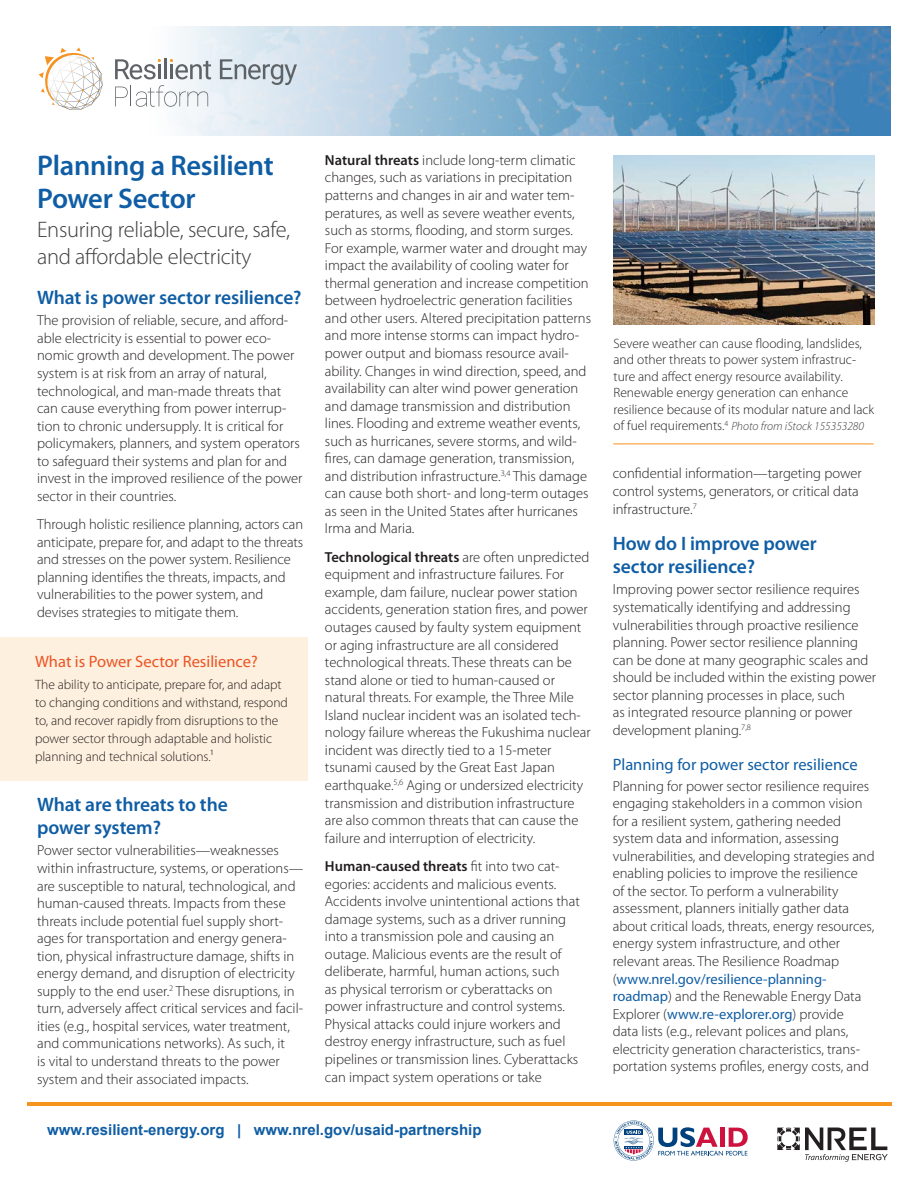
<style>
.page{position:relative;width:918px;height:1188px;background:#fff}
.page>*{position:absolute;margin:0;border:0;box-sizing:border-box;transform-origin:0 0}
.t1{font:600 28.5px/33px "Myriad Pro";letter-spacing:-.01em;color:#0f5da4}
.Subhead{font:300 22.5px/27px "Myriad Pro";letter-spacing:-.015em;color:#3e3e3f}
.t2{font:600 19.5px/22.5px "Myriad Pro";letter-spacing:-.005em;color:#0f5da4}
.t3{font:16.5px "Myriad Pro";color:#0f5da4}
.callout_head{font:16.5px "Myriad Pro";color:#ec5323}
.t4{font:700 15px "Arial";color:#0f5da4}
.body_text{font:300 14.55px/17.5px "Myriad Pro";color:#231f20}
.callout_text{font:300 13.5px/16.5px "Myriad Pro";letter-spacing:-.005em;color:#231f20}
.t5{font:italic 300 12px "Myriad Pro";color:#3e3e3f}
.s1{font-weight:600}
.s2{font-style:normal;font-size:13.5px;color:#231f20}
.s3{font-weight:400;color:#0f5da4}
</style>
<div class="page">
<img style="left:836px;top:27px;width:55px;height:108px">
<svg style="left:38px;top:26px;width:798px;height:110px;background:#94bad5"></svg>
<svg style="left:115px;top:59px;width:46px;height:20px"></svg>
<hr style="left:158px;top:64px;width:3px;height:15px;background:#5e6367">
<hr style="left:164px;top:58px;width:3px;height:21px;background:#5e6367">
<svg style="left:170px;top:59px;width:41px;height:20px"></svg>
<svg style="left:220px;top:59px;width:77px;height:26px;background:#bbc4cb"></svg>
<svg style="left:115px;top:85px;width:93px;height:22px"></svg>
<svg style="left:39px;top:48px;width:64px;height:62px"></svg>
<svg style="left:614px;top:1121px;width:134px;height:40px"></svg>
<hr style="left:28px;top:1103px;width:864px;height:3px;background:#f7941d">
<svg style="left:777px;top:1128px;width:111px;height:34px"></svg>
<hr style="left:613px;top:444px;width:261px;height:1px;background:#f7941d">
<img style="left:614px;top:155px;width:260px;height:170px">
<div style="left:0;top:637px;width:308px;height:144px;background:#fef0de"></div>
<p class="t1" style="left:37px;top:150px;width:238px">Planning a Resilient<br>Power Sector</p>
<p class="Subhead" style="left:37px;top:216px;width:254px">Ensuring reliable, secure, safe, and affordable electricity</p>
<h1 class="t2" style="left:37px;top:286px;width:266px">What is power sector resilience?</h1>
<p class="body_text" style="left:37px;top:312px;width:267px">The provision of reliable, secure, and afford&shy;able electricity is essential to power eco&shy;nomic growth and development. The power system is at risk from an array of natural, technological, and man-made threats that can cause everything from power interrup&shy;tion to chronic undersupply. It is critical for policymakers, planners, and system operators to safeguard their systems and plan for and invest in the improved resilience of the power sector in their countries.</p>
<p class="body_text" style="left:37px;top:515px;width:268px">Through holistic resilience planning, actors can anticipate, prepare for, and adapt to the threats and stresses on the power system. Resilience planning identifies the threats, impacts, and vulnerabilities to the power system, and devises strategies to mitigate them.</p>
<p class="callout_head" style="left:35px;top:651px;width:224px">What is Power Sector Resilience?</p>
<p class="callout_text" style="left:35px;top:675px;width:254px;line-height:18px">The ability to anticipate, prepare for, and adapt to changing conditions and withstand, respond to, and recover rapidly from disruptions to the power sector through adaptable and holistic planning and technical solutions.1</p>
<h1 class="t2" style="left:37px;top:794px;width:192px">What are threats to the power system?</h1>
<p class="body_text" style="left:37px;top:842px;width:268px">Power sector vulnerabilities—weaknesses within infrastructure, systems, or operations— are susceptible to natural, technological, and human-caused threats. Impacts from these threats include potential fuel supply short&shy;ages for transportation and energy genera&shy;tion, physical infrastructure damage, shifts in energy demand, and disruption of electricity supply to the end user.<sup>2</sup> These disruptions, in turn, adversely affect critical services and facil&shy;ities (e.g., hospital services, water treatment, and communications networks). As such, it<br>is vital to understand threats to the power system and their associated impacts.</p>
<p class="body_text" style="left:325px;top:151px;width:268px"><span class="s1">Natural threats</span> include long-term climatic changes, such as variations in precipitation patterns and changes in air and water tem&shy;peratures, as well as severe weather events, such as storms, flooding, and storm surges.<br>For example, warmer water and drought may impact the availability of cooling water for thermal generation and increase competition between hydroelectric generation facilities and other users. Altered precipitation patterns and more intense storms can impact hydro&shy;power output and biomass resource avail&shy;ability. Changes in wind direction, speed, and availability can alter wind power generation and damage transmission and distribution lines. Flooding and extreme weather events, such as hurricanes, severe storms, and wild&shy;fires, can damage generation, transmission, and distribution infrastructure.<sup>3,4</sup> This damage can cause both short- and long-term outages as seen in the United States after hurricanes Irma and Maria.</p>
<p class="body_text" style="left:325px;top:548px;width:267px"><span class="s1">Technological threats</span> are often unpredicted equipment and infrastructure failures. For example, dam failure, nuclear power station accidents, generation station fires, and power outages caused by faulty system equipment or aging infrastructure are all considered technological threats. These threats can be stand alone or tied to human-caused or natural threats. For example, the Three Mile Island nuclear incident was an isolated tech&shy;nology failure whereas the Fukushima nuclear incident was directly tied to a 15-meter tsunami caused by the Great East Japan earthquake.<sup>5,6</sup> Aging or undersized electricity transmission and distribution infrastructure are also common threats that can cause the failure and interruption of electricity.</p>
<p class="body_text" style="left:325px;top:857px;width:256px"><span class="s1">Human-caused threats</span> fit into two cat&shy;egories: accidents and malicious events.<br>Accidents involve unintentional actions that damage systems, such as a driver running into a transmission pole and causing an outage. Malicious events are the result of deliberate, harmful, human actions, such<br>as physical terrorism or cyberattacks on power infrastructure and control systems.<br>Physical attacks could injure workers and destroy energy infrastructure, such as fuel pipelines or transmission lines. Cyberattacks can impact system operations or take</p>
<p class="t4" style="left:47px;top:1120px;width:436px">www.resilient-energy.org | www.nrel.gov/usaid-partnership</p>
<p class="callout_text" style="left:614px;top:335px;width:262px">Severe weather can cause flooding, landslides, and other threats to power system infrastruc&shy;ture and affect energy resource availability.<br>Renewable energy generation can enhance resilience because of its modular nature and lack</p>
<p class="t5" style="left:614px;top:419px;width:252px"><span class="s2">of fuel requirements.</span><sup>4</sup> Photo from iStock 155353280</p>
<p class="body_text" style="left:613px;top:465px;width:251px">confidential information—targeting power control systems, generators, or critical data infrastructure.<sup>7</sup></p>
<h1 class="t2" style="left:613px;top:533px;width:205px">How do I improve power sector resilience?</h1>
<p class="body_text" style="left:613px;top:581px;width:265px">Improving power sector resilience requires systematically identifying and addressing vulnerabilities through proactive resilience planning. Power sector resilience planning can be done at many geographic scales and should be included within the existing power sector planning processes in place, such<br>as integrated resource planning or power development planing.<sup>7,8</sup></p>
<h2 class="t3" style="left:613px;top:754px;width:246px">Planning for power sector resilience</h2>
<p class="body_text" style="left:613px;top:777px;width:263px">Planning for power sector resilience requires engaging stakeholders in a common vision for a resilient system, gathering needed system data and information, assessing vulnerabilities, and developing strategies and enabling policies to improve the resilience<br>of the sector. To perform a vulnerability assessment, planners initially gather data about critical loads, threats, energy resources, energy system infrastructure, and other relevant areas. The Resilience Roadmap (<span class="s3">www.nrel.gov/resilience-planning&shy;roadmap</span>) and the Renewable Energy Data Explorer (<span class="s3">www.re-explorer.org</span>) provide<br>data lists (e.g., relevant polices and plans, electricity generation characteristics, trans&shy;portation systems profiles, energy costs, and</p>
</div>
